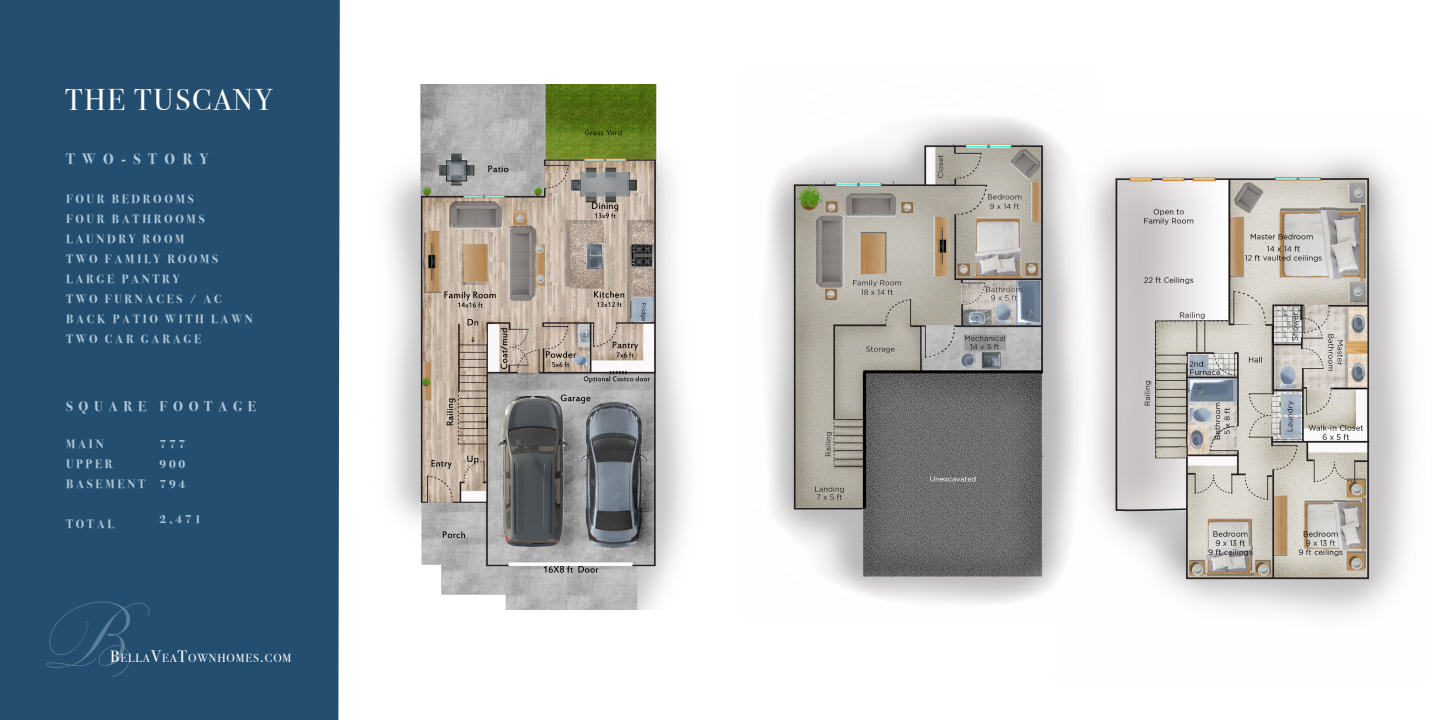
<style>
.page{position:relative;width:1440px;height:720px;background:#fff}
.page>*{position:absolute;margin:0;border:0;box-sizing:border-box;transform-origin:0 0}
.t1{font:30px "Bodoni Svty Two OSITCTT";letter-spacing:.06em;color:#fff}
.t2{font:700 15px "Bodoni Svty Two ITCTT";letter-spacing:.5em;color:#b0c9d9}
.t3{font:700 14px "Bodoni Svty Two ITCTT";letter-spacing:.4em;color:#b0c9d9}
.t4{font:700 12px/20px "Bodoni Svty Two ITCTT";letter-spacing:.225em;color:#b0c9d9}
.t5{font:11.7px "Bodoni Svty Two OSITCTT";letter-spacing:.07em;color:#fff}
.s1{font-size:16.7px}
</style>
<div class="page">
<img style="left:388px;top:84px;width:298px;height:526px">
<div style="left:0;top:0;width:340px;height:720px;background:#244e70"></div>
<img style="left:1097px;top:155px;width:315px;height:461px">
<img style="left:768px;top:116px;width:329px;height:488px">
<svg style="left:46px;top:602px;width:104px;height:75px;background:#285173"></svg>
<p class="t1" style="left:65px;top:82px;width:210px">THE TUSCANY</p>
<p class="t2" style="left:66px;top:147px;width:144px">TWO-STORY</p>
<p class="t4" style="left:66px;top:188px;width:188px">FOUR BEDROOMS<br>FOUR BATHROOMS<br>LAUNDRY ROOM<br>TWO FAMILY ROOMS<br>LARGE PANTRY<br>TWO FURNACES / AC<br>BACK PATIO WITH LAWN<br>TWO CAR GARAGE</p>
<p class="t3" style="left:66px;top:395px;width:192px">SQUARE FOOTAGE</p>
<p class="t4" style="left:66px;top:433px;width:81px">MAIN<br>UPPER<br>BASEMENT</p>
<p class="t4" style="left:66px;top:513px;width:50px">TOTAL</p>
<p class="t4" style="left:160px;top:433px;width:27px;text-align:justify">777<br>900<br>794</p>
<p class="t4" style="left:160px;top:508px;width:43px">2,471</p>
<p class="t5" style="left:110px;top:651px;width:183px"><span class="s1">B</span>ELLA<span class="s1">V</span>EA<span class="s1">T</span>OWNHOMES<span class="s1">.</span>COM</p>
</div>
